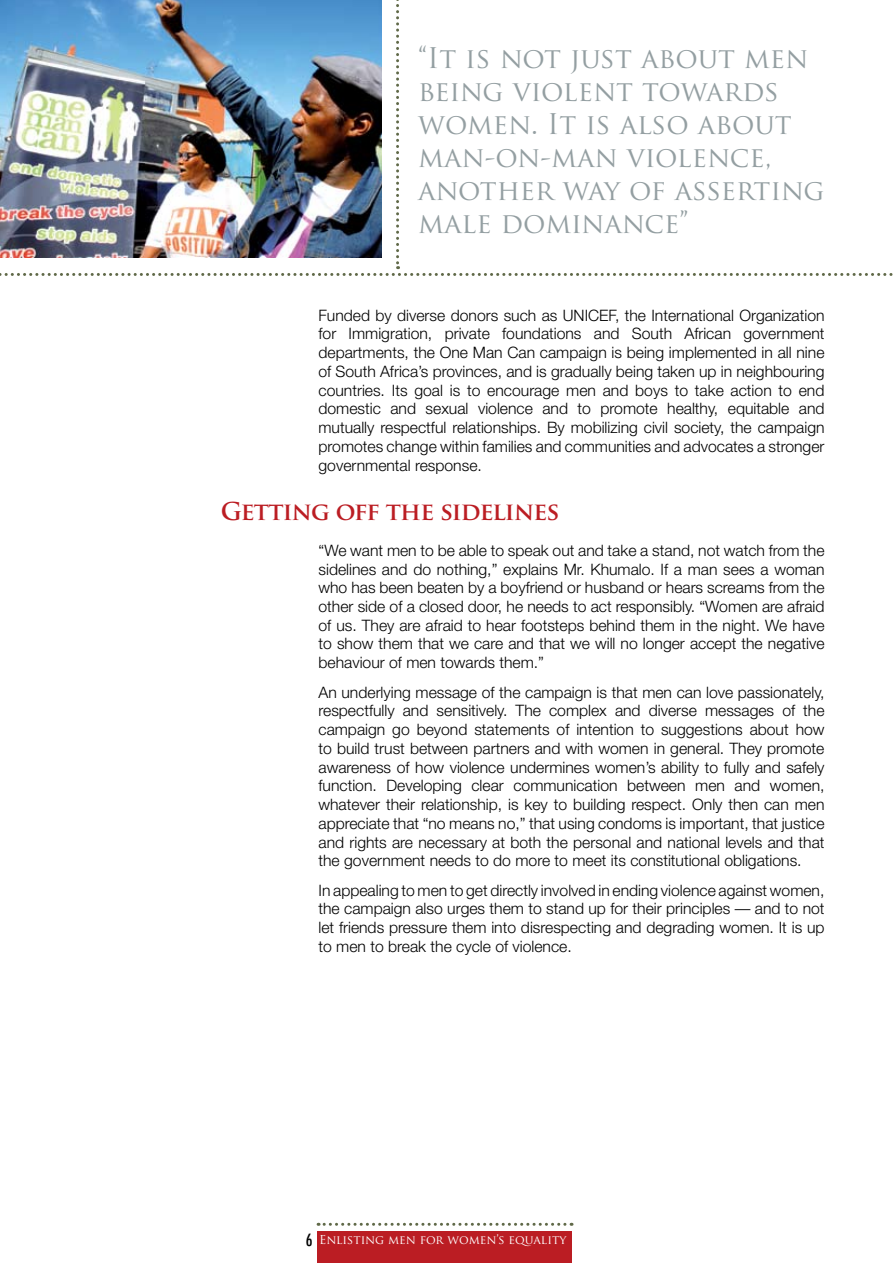
<style>
.page{position:relative;width:893px;height:1263px;background:#fff}
.page>*{position:absolute;margin:0;border:0;box-sizing:border-box;transform-origin:0 0}
.t1{font:27.75px/33px "Trajan Pro";color:#949fa2}
.t2{font:700 24px "Trajan Pro";letter-spacing:-.03em;color:#bb1d23}
.t3{font:300 15.75px/18.8px "Helvetica Neue";color:#000;text-align:justify}
.t4{font:12px "Trajan Pro";color:#fff}
.s1{font-family:"Futura";font-weight:500;font-stretch:condensed;font-size:16.5px;color:#000}
</style>
<div class="page">
<svg style="left:318px;top:1223px;width:254px;height:3px"></svg>
<div style="left:317px;top:1231px;width:254px;height:32px;background:#bb1d23"></div>
<img style="left:0;top:0;width:893px;height:276px">
<h1 class="t1" style="left:418px;top:41px;width:408px">“It is not just about men being violent towards women. It is also about man-on-man violence, another way of asserting male dominance”</h1>
<p class="t3" style="left:318px;top:305px;width:508px">Funded by diverse donors such as UNICEF, the International Organization for Immigration, private foundations and South African government departments, the One Man Can campaign is being implemented in all nine of South Africa’s provinces, and is gradually being taken up in neighbouring countries. Its goal is to encourage men and boys to take action to end domestic and sexual violence and to promote healthy, equitable and mutually respectful relationships. By mobilizing civil society, the campaign promotes change within families and communities and advocates a stronger governmental response.</p>
<h2 class="t2" style="left:221px;top:496px;width:340px">GETTING OFF THE SIDELINES</h2>
<p class="t3" style="left:318px;top:540px;width:508px">“We want men to be able to speak out and take a stand, not watch from the sidelines and do nothing,” explains Mr. Khumalo. If a man sees a woman who has been beaten by a boyfriend or husband or hears screams from the other side of a closed door, he needs to act responsibly. “Women are afraid of us. They are afraid to hear footsteps behind them in the night. We have to show them that we care and that we will no longer accept the negative behaviour of men towards them.”</p>
<p class="t3" style="left:318px;top:682px;width:508px">An underlying message of the campaign is that men can love passionately, respectfully and sensitively. The complex and diverse messages of the campaign go beyond statements of intention to suggestions about how to build trust between partners and with women in general. They promote awareness of how violence undermines women’s ability to fully and safely function. Developing clear communication between men and women, whatever their relationship, is key to building respect. Only then can men appreciate that “no means no,” that using condoms is important, that justice and rights are necessary at both the personal and national levels and that the government needs to do more to meet its constitutional obligations.</p>
<p class="t3" style="left:318px;top:880px;width:508px">In appealing to men to get directly involved in ending violence against women, the campaign also urges them to stand up for their principles — and to not let friends pressure them into disrespecting and degrading women. It is up to men to break the cycle of violence.</p>
<p class="t4" style="left:306px;top:1232px;width:262px"><span class="s1">6</span> Enlisting men for women’s equality</p>
</div>
